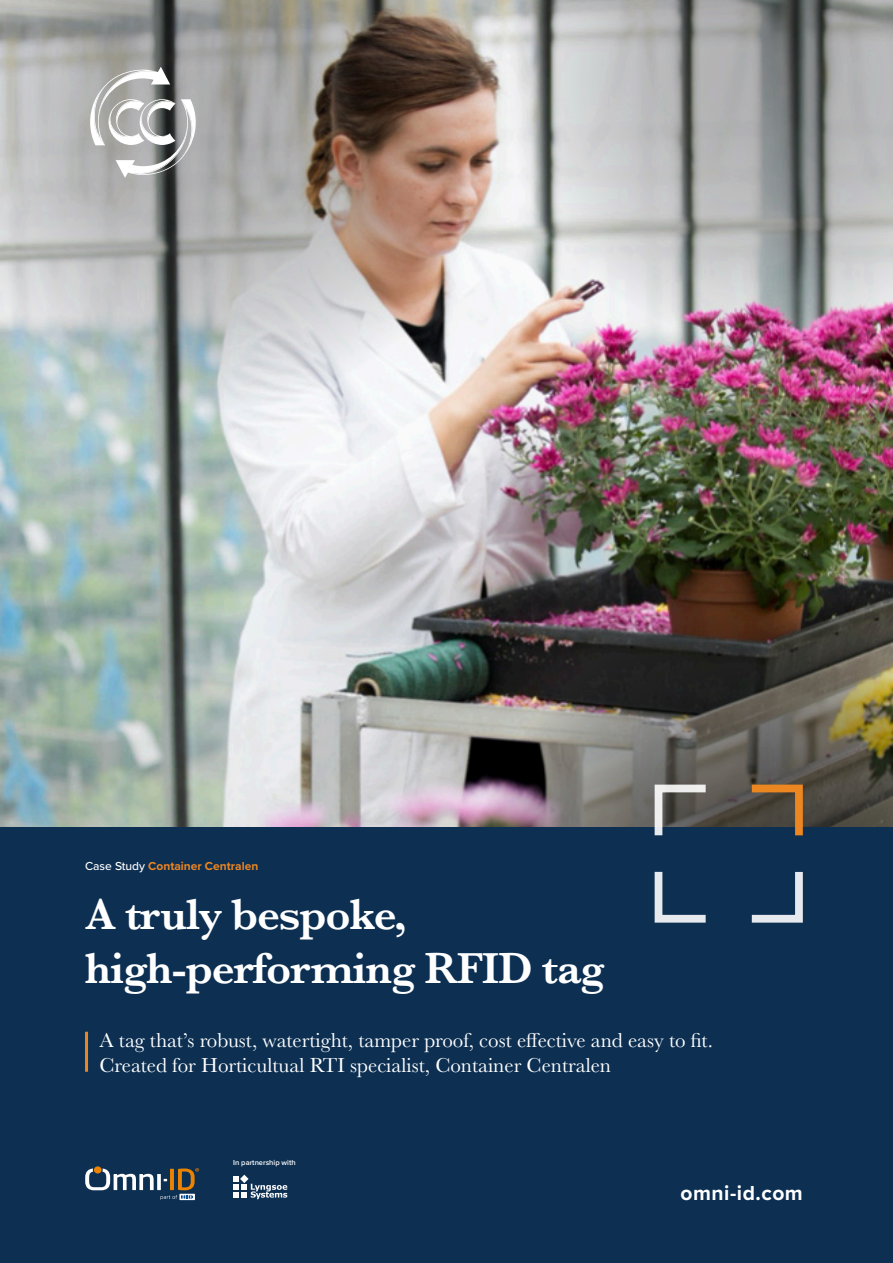
<style>
.page{position:relative;width:893px;height:1263px;background:#fff}
.page>*{position:absolute;margin:0;border:0;box-sizing:border-box;transform-origin:0 0}
.t1{font:600 45px/54px "Baskerville";letter-spacing:-.025em;color:#fff}
.t2{font:21px/25.2px "Baskerville";color:#fff}
.t3{font:700 21px "Proxima Nova";letter-spacing:.025em;color:#fff}
.t4{font:700 12px "Proxima Nova";color:#ec8621}
.bullets{font:600 7.5px "Proxima Nova";color:#fff}
.s1{font-weight:500;color:#fff}
</style>
<div class="page">
<img style="left:0;top:0;width:893px;height:827px">
<svg style="left:503px;top:0;width:390px;height:344px;background:#b2aeb1"></svg>
<img style="left:0;top:0;width:495px;height:411px">
<img style="left:459px;top:608px;width:434px;height:219px">
<div style="left:0;top:827px;width:893px;height:436px;background:#0c2f52"></div>
<svg style="left:653px;top:783px;width:54px;height:53px"></svg>
<svg style="left:744px;top:781px;width:63px;height:55px;background:#63503a"></svg>
<svg style="left:751px;top:871px;width:52px;height:52px"></svg>
<svg style="left:654px;top:871px;width:52px;height:52px"></svg>
<hr style="left:85px;top:1032px;width:3px;height:40px;background:#ec8621">
<svg style="left:90px;top:67px;width:106px;height:111px"></svg>
<svg style="left:233px;top:1175px;width:54px;height:24px"></svg>
<svg style="left:85px;top:1168px;width:69px;height:22px"></svg>
<svg style="left:157px;top:1174px;width:4px;height:16px"></svg>
<div style="left:94px;top:1166px;width:8px;height:7px;background:#e98301;border-radius:50%"></div>
<svg style="left:160px;top:1168px;width:39px;height:32px"></svg>
<p class="t4" style="left:85px;top:857px;width:175px"><span class="s1">Case Study</span> Container Centralen</p>
<p class="t1" style="left:85px;top:887px;width:521px">A truly bespoke, high-performing RFID tag</p>
<p class="t2" style="left:99px;top:1027px;width:615px">A tag that’s robust, watertight, tamper proof, cost effective and easy to fit.<br>Created for Horticultual RTI specialist, Container Centralen</p>
<p class="bullets" style="left:233px;top:1156px;width:64px">In partnership with</p>
<p class="t3" style="left:680px;top:1177px;width:124px">omni-id.com</p>
</div>
